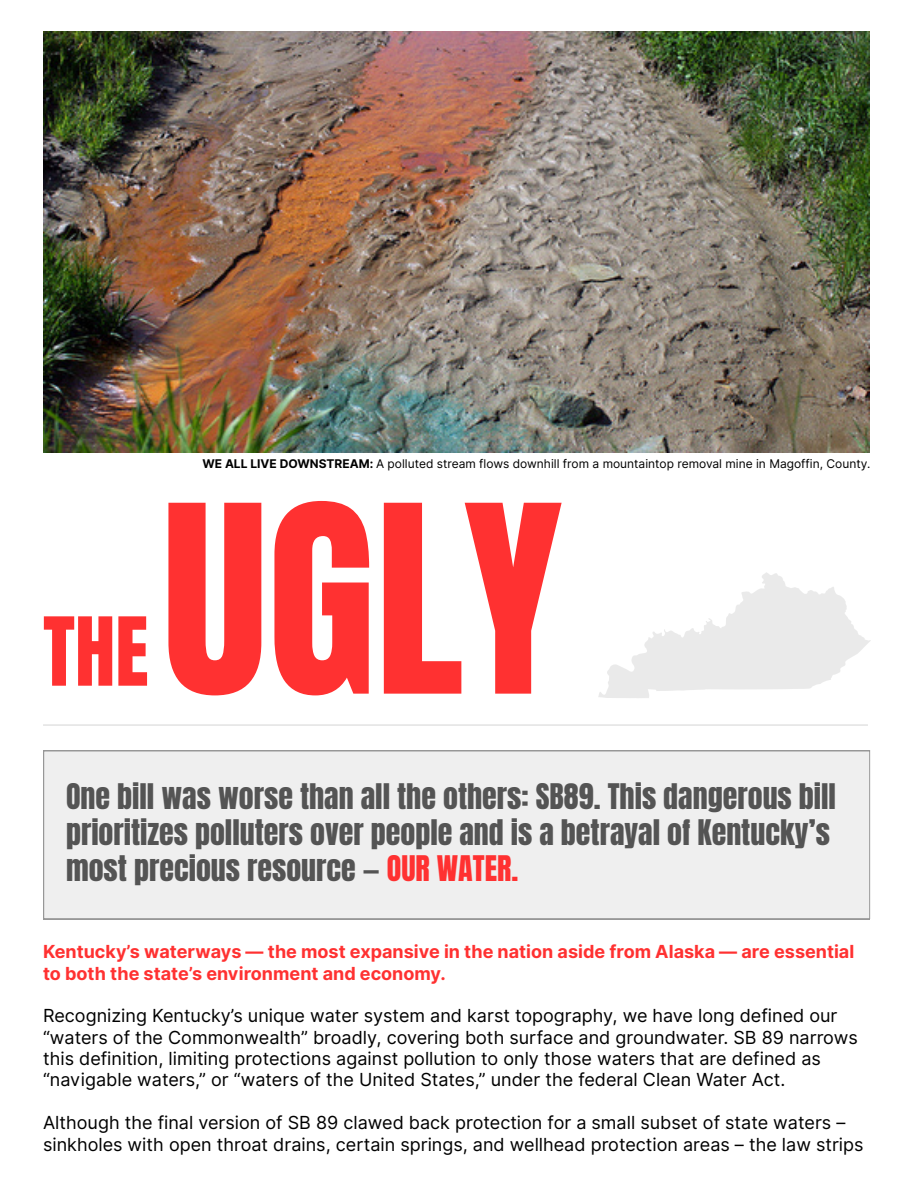
<style>
.page{position:relative;width:918px;height:1188px;background:#fff}
.page>*{position:absolute;margin:0;border:0;box-sizing:border-box;transform-origin:0 0}
.t1{font:222.3px "Anton";color:#ff3131}
.t2{font:80.7px "Anton";color:#ff3131}
.t3{font:30px/36px "Anton";color:#545454}
.t4{font:18px/21.3px "Inter";color:#000}
.t5{font:700 18px/21.3px "Inter";color:#ff3131}
.t6{font:12px "Inter";color:#000}
.s1{font-weight:700}
.s2{color:#ff3131}
</style>
<div class="page">
<div style="left:43px;top:750px;width:827px;height:169px;background:#efefef"></div>
<img style="left:43px;top:31px;width:827px;height:421px">
<svg style="left:598px;top:572px;width:273px;height:126px;fill:#eaeaea"></svg>
<hr style="left:43px;top:725px;width:825px;height:1px;background:#d9d9d9">
<p class="t2" style="left:43px;top:594px;width:107px">THE</p>
<p class="t6" style="left:202px;top:456px;width:669px"><span class="s1">WE ALL LIVE DOWNSTREAM:</span> A polluted stream flows downhill from a mountaintop removal mine in Magoffin, County.</p>
<h1 class="t1" style="left:162px;top:441px;width:402px">UGLY</h1>
<h2 class="t3" style="left:66px;top:779px;width:772px">One bill was worse than all the others: SB89. This dangerous bill prioritizes polluters over people and is a betrayal of Kentucky’s most precious resource — <span class="s2">OUR WATER.</span></h2>
<p class="t5" style="left:43px;top:941px;width:813px">Kentucky’s waterways — the most expansive in the nation aside from Alaska — are essential to both the state’s environment and economy.</p>
<h3 class="t4" style="left:43px;top:1005px;width:816px">Recognizing Kentucky’s unique water system and karst topography, we have long defined our “waters of the Commonwealth” broadly, covering both surface and groundwater. SB 89 narrows this definition, limiting protections against pollution to only those waters that are defined as “navigable waters,” or “waters of the United States,” under the federal Clean Water Act.</h3>
<h4 class="t4" style="left:43px;top:1112px;width:822px">Although the final version of SB 89 clawed back protection for a small subset of state waters – sinkholes with open throat drains, certain springs, and wellhead protection areas – the law strips</h4>
</div>
